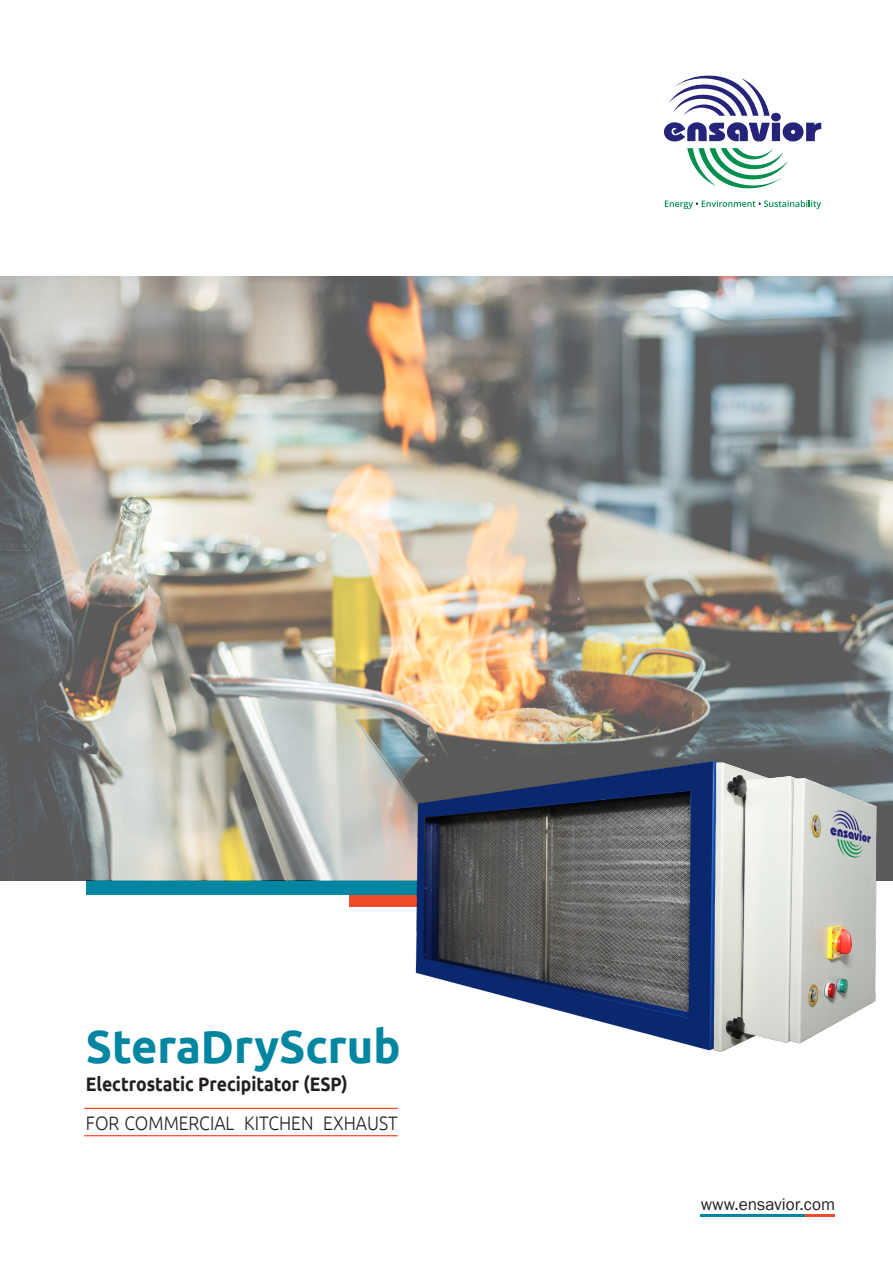
<style>
.page{position:relative;width:893px;height:1263px;background:#fff}
.page>*{position:absolute;margin:0;border:0;box-sizing:border-box;transform-origin:0 0}
.t1{font:700 46.5px "Ubuntu";color:#0086a1}
.t2{font:700 19.5px "Ubuntu";color:#231f20;scale:.9 1}
.t3{font:300 19.5px "Ubuntu";color:#231f20;scale:.9 1}
.t4{font:17.25px "Franklin Gothic";color:#231f20}
</style>
<div class="page">
<div style="left:350px;top:895px;width:283px;height:12px;background:#ef4b2a"></div>
<svg style="left:664px;top:75px;width:157px;height:66px"></svg>
<svg style="left:665px;top:148px;width:156px;height:61px"></svg>
<div style="left:86px;top:880px;width:695px;height:15px;background:#0086a1"></div>
<hr style="left:84px;top:1108px;width:314px;height:1px;background:#ef4b2a">
<hr style="left:84px;top:1135px;width:314px;height:1px;background:#ef4b2a">
<hr style="left:701px;top:1215px;width:133px;height:2px;background:#ef4b2a">
<hr style="left:701px;top:1215px;width:104px;height:2px;background:#0086a1">
<img style="left:0;top:276px;width:893px;height:604px">
<img style="left:400px;top:743px;width:493px;height:309px">
<p class="t1" style="left:86px;top:1018px;width:316px">SteraDryScrub</p>
<p class="t2" style="left:86px;top:1073px;width:292px">Electrostatic Precipitator (ESP)</p>
<p class="t3" style="left:86px;top:1111px;width:348px">FOR COMMERCIAL KITCHEN EXHAUST</p>
<p class="t4" style="left:701px;top:1194px;width:136px">www.ensavior.com</p>
</div>
